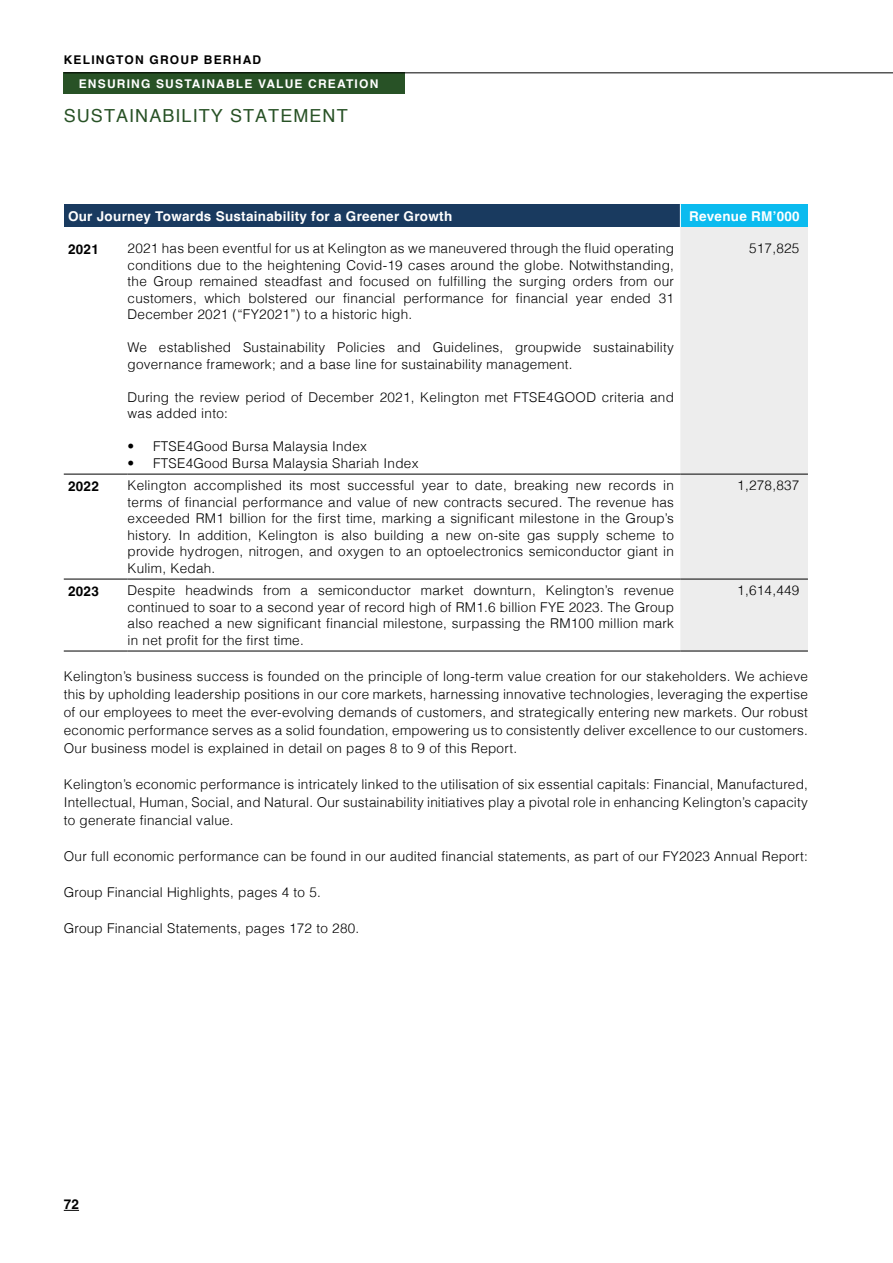
<style>
.page{position:relative;width:893px;height:1263px;background:#fff}
.page>*{position:absolute;margin:0;border:0;box-sizing:border-box;transform-origin:0 0}
.t1{font:18px "Helvetica";letter-spacing:.06em;color:#285226}
.t2{font:300 13.5px/16.5px "Helvetica";letter-spacing:.02em;color:#000;text-align:justify}
.t3{font:700 13.5px "Helvetica";letter-spacing:.02em;color:#fff}
.t4{font:700 13.5px "Helvetica";letter-spacing:.02em;color:#000}
.t5{font:700 12px "Helvetica";letter-spacing:.1em;color:#fff}
.t6{font:700 12px "Helvetica";letter-spacing:.1em;color:#000}
</style>
<div class="page">
<div style="left:64px;top:73px;width:341px;height:21px;background:#285226"></div>
<hr style="left:64px;top:73px;width:829px;height:1px;background:#000">
<svg style="left:64px;top:1210px;width:15px;height:1px"></svg>
<div style="left:64px;top:204px;width:616px;height:23px;background:#193a5f"></div>
<div style="left:680px;top:204px;width:128px;height:23px;background:#0bbbef"></div>
<div style="left:680px;top:227px;width:128px;height:424px;background:#ededed"></div>
<hr style="left:64px;top:474px;width:64px;height:1px;background:#000">
<hr style="left:128px;top:474px;width:552px;height:1px;background:#000">
<hr style="left:680px;top:474px;width:128px;height:1px;background:#000">
<hr style="left:64px;top:579px;width:64px;height:1px;background:#000">
<hr style="left:128px;top:579px;width:552px;height:1px;background:#000">
<hr style="left:680px;top:579px;width:128px;height:1px;background:#000">
<hr style="left:64px;top:651px;width:64px;height:1px;background:#000">
<hr style="left:128px;top:651px;width:552px;height:1px;background:#000">
<hr style="left:680px;top:651px;width:128px;height:1px;background:#000">
<svg style="left:680px;top:204px;width:1px;height:23px"></svg>
<p class="t6" style="left:64px;top:52px;width:199px">KELINGTON GROUP BERHAD</p>
<p class="t5" style="left:79px;top:76px;width:301px">ENSURING SUSTAINABLE VALUE CREATION</p>
<h1 class="t1" style="left:64px;top:102px;width:285px">SUSTAINABILITY STATEMENT</h1>
<p class="t3" style="left:68px;top:208px;width:386px">Our Journey Towards Sustainability for a Greener Growth</p>
<p class="t3" style="left:689px;top:208px;width:112px">Revenue RM’000</p>
<p class="t4" style="left:68px;top:241px;width:32px">2021</p>
<p class="t2" style="left:128px;top:239px;width:548px">2021 has been eventful for us at Kelington as we maneuvered through the fluid operating conditions due to the heightening Covid-19 cases around the globe. Notwithstanding, the Group remained steadfast and focused on fulfilling the surging orders from our customers, which bolstered our financial performance for financial year ended 31<br>December 2021 (“FY2021”) to a historic high.</p>
<p class="t2" style="left:128px;top:338px;width:548px">We established Sustainability Policies and Guidelines, groupwide sustainability governance framework; and a base line for sustainability management.</p>
<p class="t2" style="left:128px;top:388px;width:548px">During the review period of December 2021, Kelington met FTSE4GOOD criteria and was added into:</p>
<p class="t2" style="left:128px;top:437px;width:241px">• FTSE4Good Bursa Malaysia Index</p>
<p class="t2" style="left:128px;top:454px;width:292px">• FTSE4Good Bursa Malaysia Shariah Index</p>
<p class="t2" style="left:749px;top:239px;width:52px">517,825</p>
<p class="t4" style="left:68px;top:478px;width:32px">2022</p>
<p class="t2" style="left:128px;top:476px;width:548px">Kelington accomplished its most successful year to date, breaking new records in terms of financial performance and value of new contracts secured. The revenue has exceeded RM1 billion for the first time, marking a significant milestone in the Group’s history. In addition, Kelington is also building a new on-site gas supply scheme to provide hydrogen, nitrogen, and oxygen to an optoelectronics semiconductor giant in Kulim, Kedah.</p>
<p class="t2" style="left:737px;top:476px;width:64px">1,278,837</p>
<p class="t4" style="left:68px;top:582px;width:32px">2023</p>
<p class="t2" style="left:128px;top:581px;width:548px">Despite headwinds from a semiconductor market downturn, Kelington’s revenue continued to soar to a second year of record high of RM1.6 billion FYE 2023. The Group also reached a new significant financial milestone, surpassing the RM100 million mark in net profit for the first time.</p>
<p class="t2" style="left:737px;top:581px;width:64px">1,614,449</p>
<p class="t2" style="left:64px;top:667px;width:746px;line-height:18px">Kelington’s business success is founded on the principle of long-term value creation for our stakeholders. We achieve this by upholding leadership positions in our core markets, harnessing innovative technologies, leveraging the expertise of our employees to meet the ever-evolving demands of customers, and strategically entering new markets. Our robust economic performance serves as a solid foundation, empowering us to consistently deliver excellence to our customers.<br>Our business model is explained in detail on pages 8 to 9 of this Report.</p>
<p class="t2" style="left:64px;top:775px;width:746px;line-height:18px">Kelington’s economic performance is intricately linked to the utilisation of six essential capitals: Financial, Manufactured, Intellectual, Human, Social, and Natural. Our sustainability initiatives play a pivotal role in enhancing Kelington’s capacity to generate financial value.</p>
<p class="t2" style="left:64px;top:847px;width:746px">Our full economic performance can be found in our audited financial statements, as part of our FY2023 Annual Report:</p>
<p class="t2" style="left:64px;top:883px;width:259px">Group Financial Highlights, pages 4 to 5.</p>
<p class="t2" style="left:64px;top:919px;width:297px">Group Financial Statements, pages 172 to 280.</p>
<p class="t4" style="left:64px;top:1196px;width:17px">72</p>
</div>
